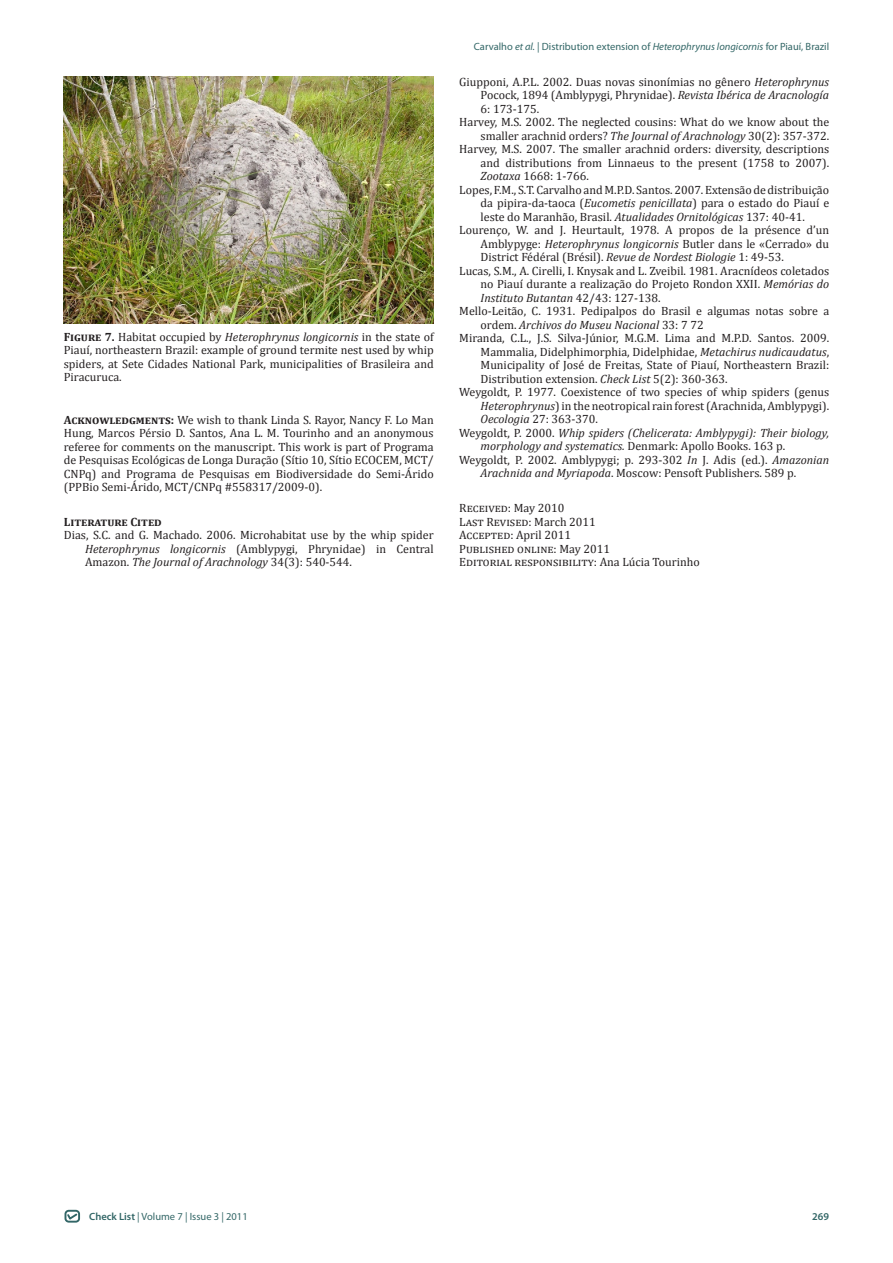
<style>
.page{position:relative;width:893px;height:1263px;background:#fff}
.page>*{position:absolute;margin:0;border:0;box-sizing:border-box;transform-origin:0 0}
.t1{font:12px/13.5px "Cambria";color:#231f20;text-align:justify}
.t2{font:italic 12px/13.5px "Cambria";color:#231f20}
.t3{font:700 12px "Cambria";color:#231f20}
.t4{font:10.5px "Myriad Pro";color:#336767}
.t5{font:600 10.5px "Myriad Pro";color:#336767}
.s1{font-weight:700}
.s2{font-style:italic}
.s3{font-style:normal}
.s4{font-weight:600}
</style>
<div class="page">
<div style="left:65px;top:1210px;width:15px;height:12px;border:2px solid #326667;border-radius:3px"></div>
<svg style="left:66px;top:1212px;width:13px;height:9px"></svg>
<img style="left:64px;top:77px;width:370px;height:247px">
<p class="t1" style="left:64px;top:330px;width:371px"><span class="s1">Figure 7.</span> Habitat occupied by <span class="s2">Heterophrynus longicornis</span> in the state of Piauí, northeastern Brazil: example of ground termite nest used by whip spiders, at Sete Cidades National Park, municipalities of Brasileira and Piracuruca.</p>
<p class="t1" style="left:64px;top:413px;width:371px"><span class="s1">Acknowledgments:</span> We wish to thank Linda S. Rayor, Nancy F. Lo Man Hung, Marcos Pérsio D. Santos, Ana L. M. Tourinho and an anonymous referee for comments on the manuscript. This work is part of Programa de Pesquisas Ecológicas de Longa Duração (Sítio 10, Sítio ECOCEM, MCT/ CNPq) and Programa de Pesquisas em Biodiversidade do Semi-Árido (PPBio Semi-Árido, MCT/CNPq #558317/2009-0).</p>
<p class="t3" style="left:64px;top:514px;width:100px">Literature Cited</p>
<p class="t1" style="left:85px;top:528px;width:350px;text-indent:-21px">Dias, S.C. and G. Machado. 2006. Microhabitat use by the whip spider <span class="s2">Heterophrynus longicornis</span> (Amblypygi, Phrynidae) in Central Amazon. <span class="s2">The Journal of Arachnology</span> 34(3): 540-544.</p>
<p class="t4" style="left:474px;top:40px;width:357px">Carvalho <span class="s2">et al.</span> | Distribution extension of <span class="s2">Heterophrynus longicornis</span> for Piauí, Brazil</p>
<p class="t1" style="left:481px;top:75px;width:350px;text-indent:-21px">Giupponi, A.P.L. 2002. Duas novas sinonímias no gênero <span class="s2">Heterophrynus </span>Pocock, 1894 (Amblypygi, Phrynidae). <span class="s2">Revista Ibérica de Aracnología </span>6: 173-175.</p>
<p class="t1" style="left:459px;top:115px;width:371px;text-align:right">Harvey, M.S. 2002. The neglected cousins: What do we know about the smaller arachnid orders? <span class="s2">The Journal of Arachnology</span> 30(2): 357-372.</p>
<p class="t1" style="left:481px;top:142px;width:350px;text-indent:-21px">Harvey, M.S. 2007. The smaller arachnid orders: diversity, descriptions and distributions from Linnaeus to the present (1758 to 2007).<br><span class="s2">Zootaxa</span> 1668: 1-766.</p>
<p class="t1" style="left:481px;top:183px;width:350px;text-indent:-21px">Lopes, F.M., S.T. Carvalho and M.P.D. Santos. 2007. Extensão de distribuição da pipira-da-taoca (<span class="s2">Eucometis penicillata</span>) para o estado do Piauí e leste do Maranhão, Brasil. <span class="s2">Atualidades Ornitológicas</span> 137: 40-41.</p>
<p class="t1" style="left:481px;top:223px;width:350px;text-indent:-21px">Lourenço, W. and J. Heurtault, 1978. A propos de la présence d’un Amblypyge: <span class="s2">Heterophrynus longicornis</span> Butler dans le «Cerrado» du District Fédéral (Brésil). <span class="s2">Revue de Nordest Biologie</span> 1: 49-53.</p>
<p class="t1" style="left:481px;top:264px;width:350px;text-indent:-21px">Lucas, S.M., A. Cirelli, I. Knysak and L. Zveibil. 1981. Aracnídeos coletados no Piauí durante a realização do Projeto Rondon XXII. <span class="s2">Memórias do Instituto Butantan</span> 42/43: 127-138.</p>
<p class="t1" style="left:481px;top:304px;width:350px;text-indent:-21px">Mello-Leitão, C. 1931. Pedipalpos do Brasil e algumas notas sobre a ordem. <span class="s2">Archivos do Museu Nacional</span> 33: 7 72</p>
<p class="t1" style="left:481px;top:331px;width:350px;text-indent:-21px">Miranda, C.L., J.S. Silva-Júnior, M.G.M. Lima and M.P.D. Santos. 2009.<br>Mammalia, Didelphimorphia, Didelphidae, <span class="s2">Metachirus nudicaudatus</span>, Municipality of José de Freitas, State of Piauí, Northeastern Brazil:<br>Distribution extension. <span class="s2">Check List</span> 5(2): 360-363.</p>
<p class="t1" style="left:481px;top:385px;width:350px;text-indent:-21px">Weygoldt, P. 1977. Coexistence of two species of whip spiders (genus <span class="s2">Heterophrynus</span>) in the neotropical rain forest (Arachnida, Amblypygi).<br><span class="s2">Oecologia</span> 27: 363-370.</p>
<p class="t2" style="left:481px;top:426px;width:350px;text-indent:-21px"><span class="s3">Weygoldt, P. 2000.</span> Whip spiders (Chelicerata: Amblypygi): Their biology, morphology and systematics. <span class="s3">Denmark: Apollo Books. 163 p.</span></p>
<p class="t1" style="left:481px;top:453px;width:350px;text-indent:-21px">Weygoldt, P. 2002. Amblypygi; p. 293-302 <span class="s2">In</span> J. Adis (ed.). <span class="s2">Amazonian<br>Arachnida and Myriapoda</span>. Moscow: Pensoft Publishers. 589 p.</p>
<p class="t1" style="left:459px;top:501px;width:107px">Received: May 2010</p>
<p class="t1" style="left:459px;top:515px;width:138px">Last Revised: March 2011</p>
<p class="t1" style="left:459px;top:528px;width:113px">Accepted: April 2011</p>
<p class="t1" style="left:459px;top:542px;width:152px">Published online: May 2011</p>
<p class="t1" style="left:459px;top:555px;width:242px">Editorial responsibility: Ana Lúcia Tourinho</p>
<p class="t4" style="left:89px;top:1210px;width:160px"><span class="s4">Check List</span> | Volume 7 | Issue 3 | 2011</p>
<p class="t5" style="left:812px;top:1209px;width:18px">269</p>
</div>
